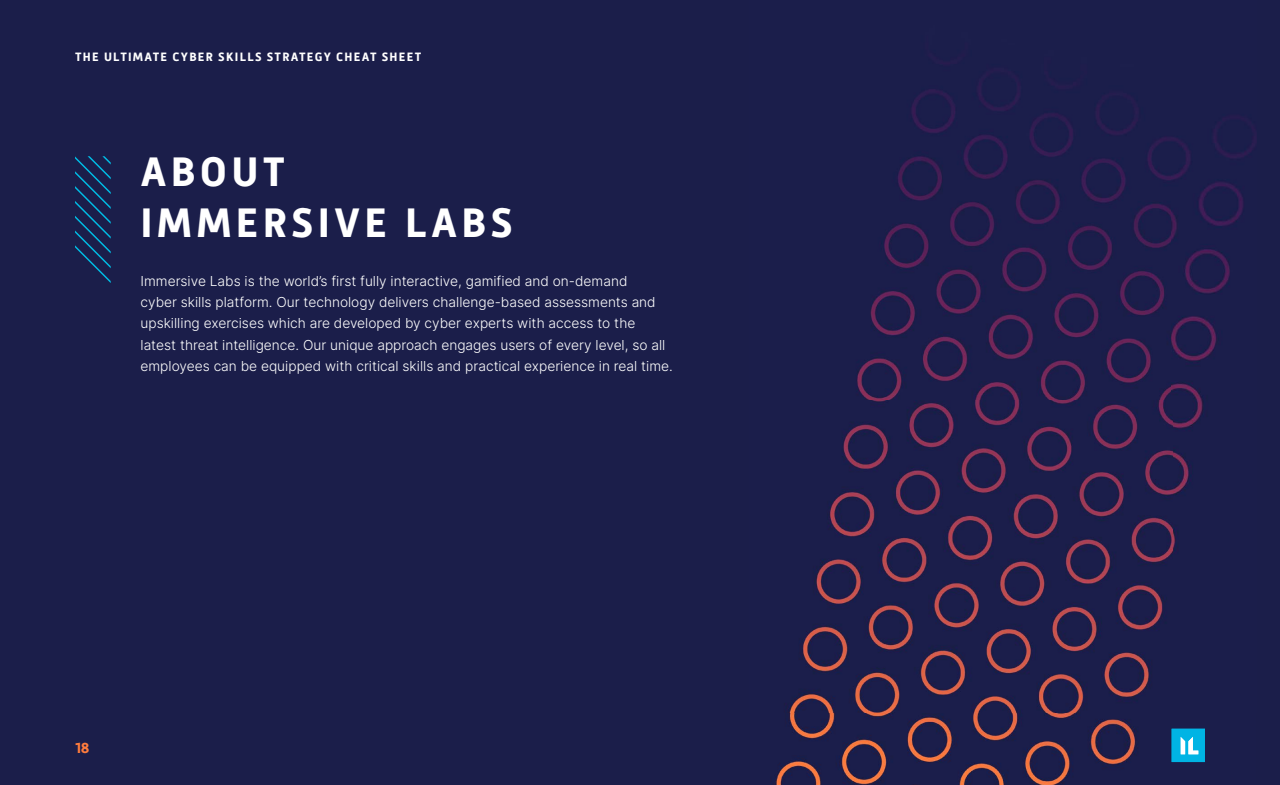
<style>
.page{position:relative;width:1280px;height:785px;background:#fff}
.page>*{position:absolute;margin:0;border:0;box-sizing:border-box;transform-origin:0 0}
.t1{font:700 42.5px/51px "Mic 32 New";letter-spacing:.1em;color:#fff}
.t2{font:700 15px "Mic 32 New";color:#ff7c3d}
.t3{font:300 13.75px/21.2px "Inter";color:#fff}
.t4{font:700 12.5px "Mic 32 New";letter-spacing:.1em;color:#fff}
</style>
<div class="page">
<div style="left:0;top:710px;width:1280px;height:75px;background:#1b1e4a"></div>
<div style="left:0;top:0;width:1280px;height:712px;background:#1b1e4a"></div>
<img style="left:776px;top:62px;width:480px;height:723px">
<img style="left:1172px;top:729px;width:33px;height:33px">
<img style="left:1181px;top:737px;width:4px;height:17px">
<img style="left:1188px;top:737px;width:10px;height:17px">
<svg style="left:75px;top:156px;width:36px;height:127px"></svg>
<p class="t4" style="left:75px;top:50px;width:348px">THE ULTIMATE CYBER SKILLS STRATEGY CHEAT SHEET</p>
<h1 class="t1" style="left:141px;top:146px;width:374px">ABOUT<br>IMMERSIVE LABS</h1>
<p class="t3" style="left:141px;top:270px;width:534px">Immersive Labs is the world’s first fully interactive, gamified and on-demand<br>cyber skills platform. Our technology delivers challenge-based assessments and upskilling exercises which are developed by cyber experts with access to the latest threat intelligence. Our unique approach engages users of every level, so all employees can be equipped with critical skills and practical experience in real time.</p>
<p class="t2" style="left:75px;top:739px;width:16px">18</p>
</div>
